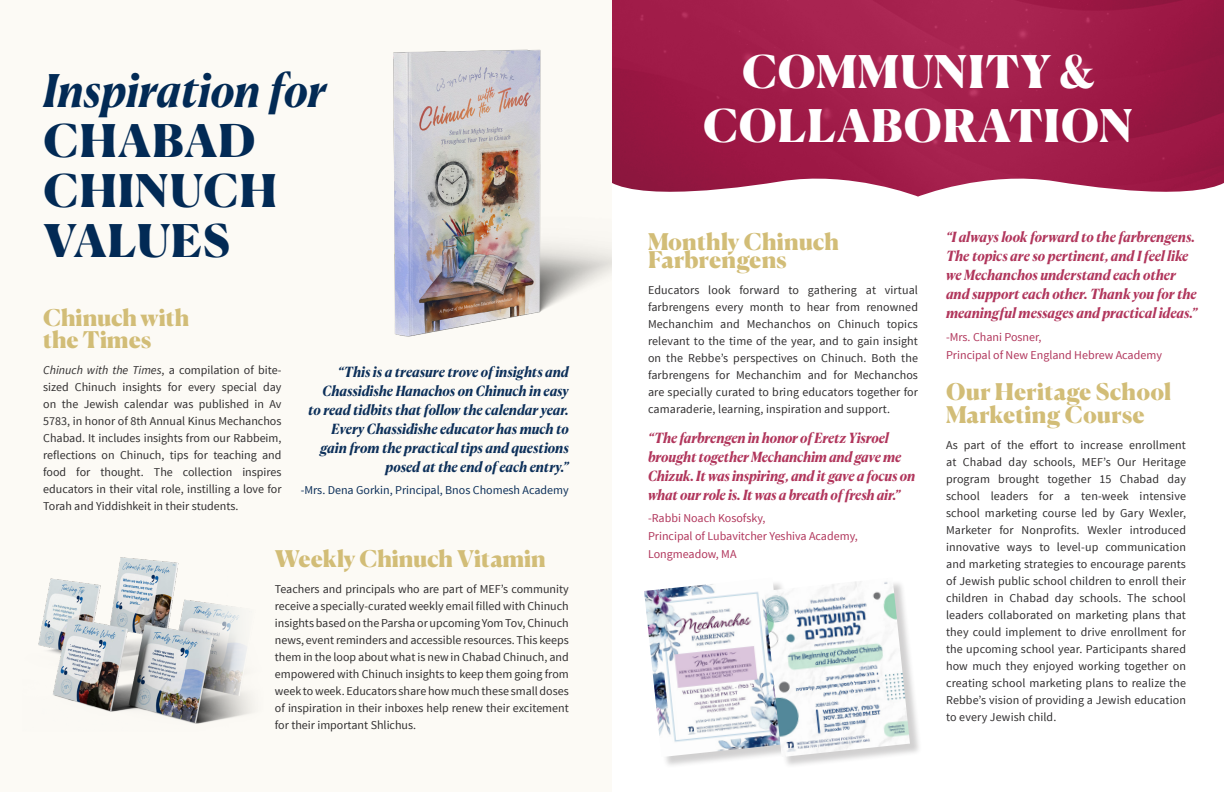
<style>
.page{position:relative;width:1224px;height:792px;background:#fff}
.page>*{position:absolute;margin:0;border:0;box-sizing:border-box;transform-origin:0 0}
.t1{font:900 45px/54px "Canela";letter-spacing:.02em;color:#fff;text-align:center}
.t2{font:italic 700 45px/50px "Canela Deck";color:#022a55}
.t3{font:900 45px "Canela";letter-spacing:.02em;color:#022a55}
.t4{font:900 23px/18px "Canela";color:#d2bd77}
.t5{font:italic 700 14px/19px "Canela Deck";letter-spacing:-.005em;color:#b1365c}
.t6{font:italic 700 14px/19px "Canela Deck";letter-spacing:-.005em;color:#0d305a;text-align:right}
.t7{font:12px/17px "Source Sans Pro";color:#312f30;text-align:justify}
.t8{font:12px/18px "Source Sans Pro";color:#b1365c}
.t9{font:12px "Source Sans Pro";color:#0d305a}
.s1{font-family:"Canela";font-weight:900;font-style:normal}
.s2{font-style:italic}
</style>
<div class="page">
<img style="left:612px;top:0;width:612px;height:165px">
<svg style="left:612px;top:165px;width:612px;height:32px"></svg>
<div style="left:0;top:0;width:612px;height:792px;background:#fcfaf5"></div>
<img style="left:393px;top:49px;width:219px;height:288px">
<img style="left:38px;top:557px;width:214px;height:167px">
<div style="left:646px;top:579px;width:156px;height:190px;background:#231f20;opacity:.21"></div>
<img style="left:644px;top:579px;width:120px;height:178px">
<div style="left:766px;top:579px;width:156px;height:190px;background:#231f20;opacity:.21"></div>
<img style="left:764px;top:579px;width:146px;height:178px">
<p class="t2" style="left:43px;top:61px;width:285px">Inspiration for<br><span class="s1">CHABAD</span></p>
<p class="t3" style="left:44px;top:156px;width:235px">CHINUCH</p>
<p class="t3" style="left:44px;top:206px;width:188px">VALUES</p>
<p class="t4" style="left:43px;top:305px;width:148px;line-height:22px">Chinuch with the Times</p>
<p class="t7" style="left:43px;top:362px;width:240px"><span class="s2">Chinuch with the Times</span>, a compilation of bite&shy;sized Chinuch insights for every special day on the Jewish calendar was published in Av 5783, in honor of 8th Annual Kinus Mechanchos Chabad. It includes insights from our Rabbeim, reflections on Chinuch, tips for teaching and food for thought. The collection inspires educators in their vital role, instilling a love for Torah and Yiddishkeit in their students.</p>
<p class="t4" style="left:275px;top:547px;width:272px">Weekly Chinuch Vitamin</p>
<p class="t7" style="left:275px;top:580px;width:295px">Teachers and principals who are part of MEF’s community receive a specially-curated weekly email filled with Chinuch insights based on the Parsha or upcoming Yom Tov, Chinuch news, event reminders and accessible resources. This keeps them in the loop about what is new in Chabad Chinuch, and empowered with Chinuch insights to keep them going from week to week. Educators share how much these small doses of inspiration in their inboxes help renew their excitement for their important Shlichus.</p>
<p class="t6" style="left:308px;top:361px;width:262px">“This is a treasure trove of insights and Chassidishe Hanachos on Chinuch in easy to read tidbits that follow the calendar year.<br>Every Chassidishe educator has much to gain from the practical tips and questions posed at the end of each entry.”</p>
<p class="t9" style="left:301px;top:483px;width:269px">-Mrs. Dena Gorkin, Principal, Bnos Chomesh Academy</p>
<p class="t1" style="left:703px;top:41px;width:431px">COMMUNITY &amp;<br>COLLABORATION</p>
<p class="t4" style="left:648px;top:230px;width:193px">Monthly Chinuch<br>Farbrengens</p>
<p class="t7" style="left:648px;top:281px;width:272px">Educators look forward to gathering at virtual farbrengens every month to hear from renowned Mechanchim and Mechanchos on Chinuch topics relevant to the time of the year, and to gain insight on the Rebbe’s perspectives on Chinuch. Both the farbrengens for Mechanchim and for Mechanchos are specially curated to bring educators together for camaraderie, learning, inspiration and support.</p>
<p class="t5" style="left:648px;top:427px;width:269px">“The farbrengen in honor of Eretz Yisroel brought together Mechanchim and gave me Chizuk. It was inspiring, and it gave a focus on what our role is. It was a breath of fresh air.”</p>
<p class="t8" style="left:648px;top:510px;width:211px">-Rabbi Noach Kosofsky,<br>Principal of Lubavitcher Yeshiva Academy,<br>Longmeadow, MA</p>
<p class="t5" style="left:946px;top:226px;width:253px">“I always look forward to the farbrengens.<br>The topics are so pertinent, and I feel like we Mechanchos understand each other and support each other. Thank you for the meaningful messages and practical ideas.”</p>
<p class="t8" style="left:946px;top:328px;width:217px">-Mrs. Chani Posner,<br>Principal of New England Hebrew Academy</p>
<p class="t4" style="left:946px;top:379px;width:227px;line-height:23px">Our Heritage School<br>Marketing Course</p>
<p class="t7" style="left:946px;top:437px;width:241px">As part of the effort to increase enrollment at Chabad day schools, MEF’s Our Heritage program brought together 15 Chabad day school leaders for a ten-week intensive school marketing course led by Gary Wexler, Marketer for Nonprofits. Wexler introduced innovative ways to level-up communication and marketing strategies to encourage parents of Jewish public school children to enroll their children in Chabad day schools. The school leaders collaborated on marketing plans that they could implement to drive enrollment for the upcoming school year. Participants shared how much they enjoyed working together on creating school marketing plans to realize the Rebbe’s vision of providing a Jewish education to every Jewish child.</p>
</div>
